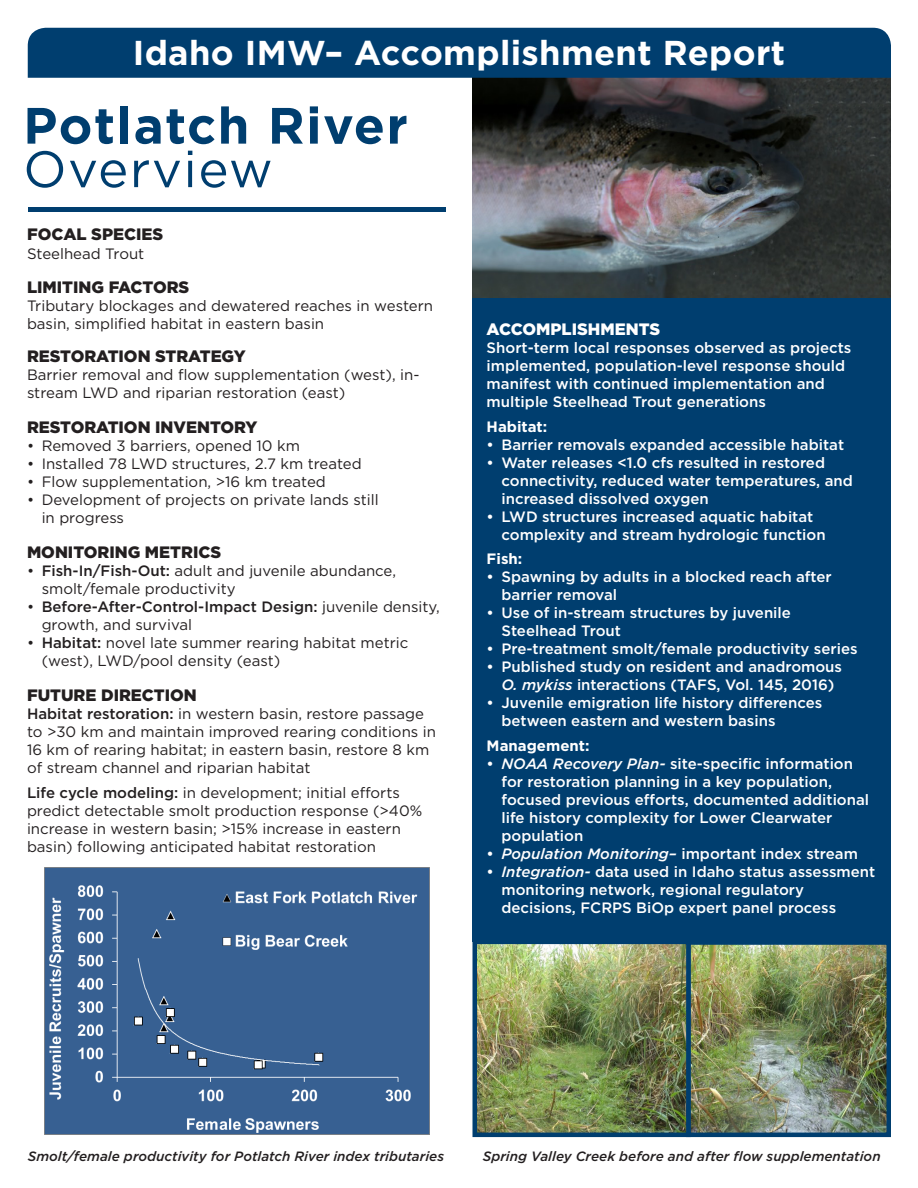
<style>
.page{position:relative;width:918px;height:1188px;background:#fff}
.page>*{position:absolute;margin:0;border:0;box-sizing:border-box;transform-origin:0 0}
.t1{font:700 51px/43.5px "Gotham";letter-spacing:.03em;color:#003e6f}
.t2{font:700 34.5px "Gotham";letter-spacing:.01em;color:#fff}
.t3{font:900 16.5px "Gotham";color:#231f20}
.t4{font:900 16.5px "Gotham";color:#fff}
.t5{font:500 15px/18px "Gotham";color:#fff}
.t6{font:15px/18px "Gotham";color:#231f20}
.t7{font:700 15px "Gotham";color:#fff}
.t8{font:italic 500 13.5px "Gotham";color:#231f20}
.s1{font-weight:400}
.s2{font-weight:500}
.s3{font-style:italic}
</style>
<div class="page">
<img style="left:472px;top:78px;width:419px;height:220px">
<div style="left:472px;top:298px;width:419px;height:644px;background:#003e6f"></div>
<div style="left:28px;top:28px;width:863px;height:50px;background:#003e6f"></div>
<div style="left:28px;top:207px;width:418px;height:5px;background:#003e6f"></div>
<img style="left:44px;top:867px;width:386px;height:268px">
<img style="left:477px;top:945px;width:409px;height:187px">
<div style="left:686px;top:940px;width:205px;height:197px;border:4px solid #003e6f"></div>
<div style="left:472px;top:940px;width:219px;height:197px;border:4px solid #003e6f"></div>
<p class="t2" style="left:133px;top:30px;width:654px">Idaho IMW– Accomplishment Report</p>
<p class="t1" style="left:23px;top:104px;width:386px">Potlatch River<br><span class="s1">Overview</span></p>
<p class="t3" style="left:27px;top:222px;width:138px">FOCAL SPECIES</p>
<p class="t6" style="left:27px;top:245px;width:119px">Steelhead Trout</p>
<p class="t3" style="left:27px;top:275px;width:164px">LIMITING FACTORS</p>
<p class="t6" style="left:27px;top:296px;width:408px">Tributary blockages and dewatered reaches in western basin, simplified habitat in eastern basin</p>
<p class="t3" style="left:27px;top:345px;width:220px">RESTORATION STRATEGY</p>
<p class="t6" style="left:27px;top:365px;width:394px">Barrier removal and flow supplementation (west), in&shy;stream LWD and riparian restoration (east)</p>
<p class="t3" style="left:27px;top:416px;width:232px">RESTORATION INVENTORY</p>
<p class="t6" style="left:27px;top:436px;width:274px">• Removed 3 barriers, opened 10 km</p>
<p class="t6" style="left:27px;top:454px;width:336px">• Installed 78 LWD structures, 2.7 km treated</p>
<p class="t6" style="left:27px;top:472px;width:300px">• Flow supplementation, &gt;16 km treated</p>
<p class="t6" style="left:42px;top:490px;width:339px;text-indent:-15px">• Development of projects on private lands still in progress</p>
<p class="t3" style="left:27px;top:541px;width:196px">MONITORING METRICS</p>
<p class="t6" style="left:42px;top:562px;width:356px;text-indent:-15px">• <span class="s2">Fish-In/Fish-Out:</span> adult and juvenile abundance, smolt/female productivity</p>
<p class="t6" style="left:42px;top:598px;width:400px;text-indent:-15px">• <span class="s2">Before-After-Control-Impact Design:</span> juvenile density, growth, and survival</p>
<p class="t6" style="left:42px;top:634px;width:368px;text-indent:-15px">• <span class="s2">Habitat:</span> novel late summer rearing habitat metric (west), LWD/pool density (east)</p>
<p class="t3" style="left:27px;top:684px;width:171px">FUTURE DIRECTION</p>
<p class="t6" style="left:27px;top:705px;width:411px"><span class="s2">Habitat restoration:</span> in western basin, restore passage to &gt;30 km and maintain improved rearing conditions in 16 km of rearing habitat; in eastern basin, restore 8 km of stream channel and riparian habitat</p>
<p class="t6" style="left:27px;top:783px;width:397px"><span class="s2">Life cycle modeling:</span> in development; initial efforts predict detectable smolt production response (&gt;40% increase in western basin; &gt;15% increase in eastern basin) following anticipated habitat restoration</p>
<p class="t4" style="left:487px;top:318px;width:175px">ACCOMPLISHMENTS</p>
<p class="t5" style="left:487px;top:338px;width:366px">Short-term local responses observed as projects implemented, population-level response should manifest with continued implementation and multiple Steelhead Trout generations</p>
<p class="t7" style="left:487px;top:416px;width:62px">Habitat:</p>
<p class="t5" style="left:487px;top:435px;width:359px">• Barrier removals expanded accessible habitat</p>
<p class="t5" style="left:502px;top:453px;width:353px;text-indent:-15px">• Water releases &lt;1.0 cfs resulted in restored connectivity, reduced water temperatures, and increased dissolved oxygen</p>
<p class="t5" style="left:502px;top:507px;width:326px;text-indent:-15px">• LWD structures increased aquatic habitat complexity and stream hydrologic function</p>
<p class="t7" style="left:487px;top:549px;width:37px">Fish:</p>
<p class="t5" style="left:502px;top:568px;width:332px;text-indent:-15px">• Spawning by adults in a blocked reach after barrier removal</p>
<p class="t5" style="left:502px;top:604px;width:291px;text-indent:-15px">• Use of in-stream structures by juvenile<br>Steelhead Trout</p>
<p class="t5" style="left:487px;top:640px;width:372px">• Pre-treatment smolt/female productivity series</p>
<p class="t5" style="left:487px;top:658px;width:357px;text-align:center">• Published study on resident and anadromous<br><span class="s3">O. mykiss</span> interactions (TAFS, Vol. 145, 2016)</p>
<p class="t5" style="left:502px;top:694px;width:322px;text-indent:-15px">• Juvenile emigration life history differences between eastern and western basins</p>
<p class="t7" style="left:487px;top:736px;width:104px">Management:</p>
<p class="t5" style="left:502px;top:755px;width:369px;text-indent:-15px">• <span class="s3">NOAA Recovery Plan-</span> site-specific information for restoration planning in a key population, focused previous efforts, documented additional life history complexity for Lower Clearwater population</p>
<p class="t5" style="left:487px;top:845px;width:373px">• <span class="s3">Population Monitoring–</span> important index stream</p>
<p class="t5" style="left:502px;top:863px;width:375px;text-indent:-15px">• <span class="s3">Integration-</span> data used in Idaho status assessment monitoring network, regional regulatory decisions, FCRPS BiOp expert panel process</p>
<p class="t8" style="left:28px;top:1147px;width:418px">Smolt/female productivity for Potlatch River index tributaries</p>
<p class="t8" style="left:483px;top:1147px;width:399px">Spring Valley Creek before and after flow supplementation</p>
</div>
